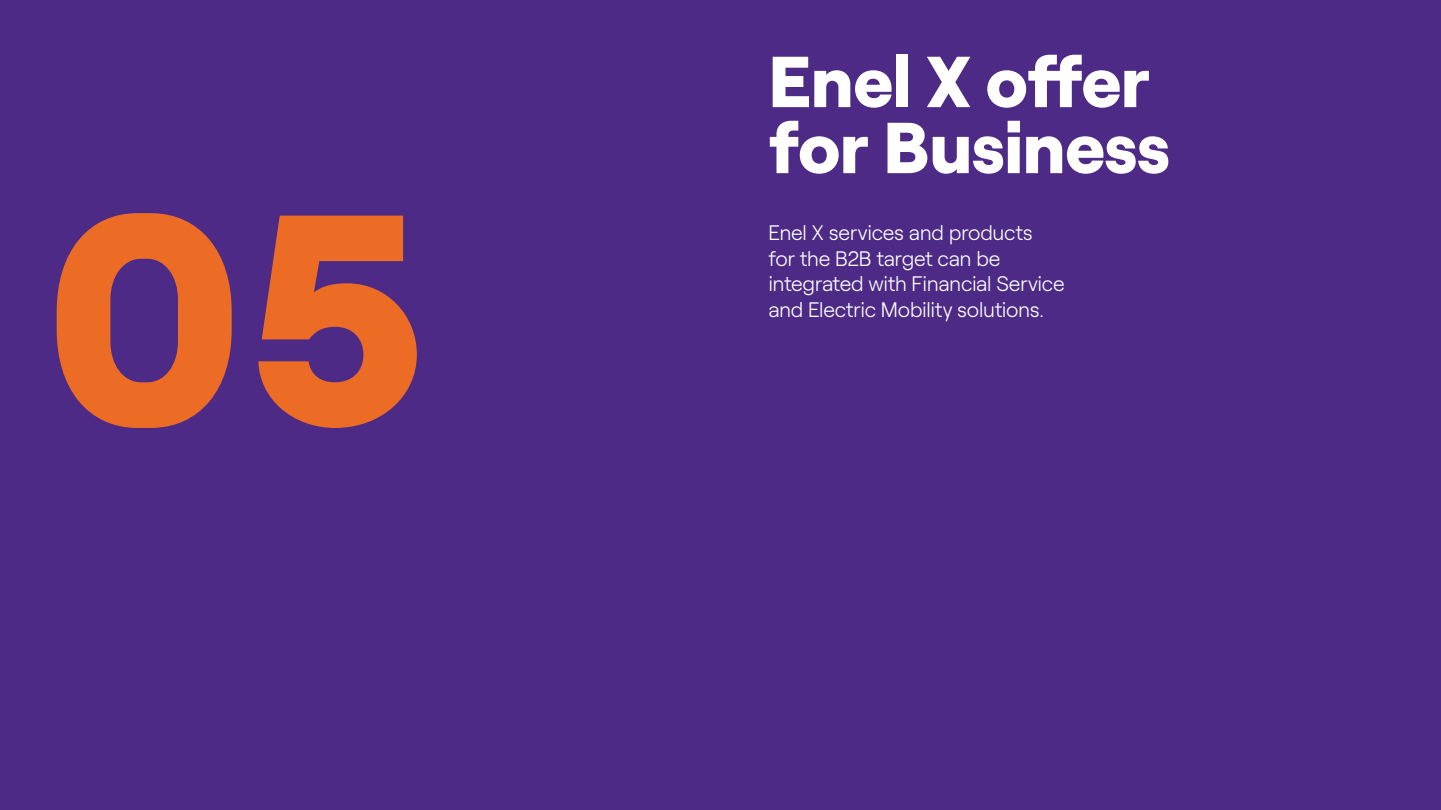
<style>
.page{position:relative;width:1441px;height:810px;background:#fff}
.page>*{position:absolute;margin:0;border:0;box-sizing:border-box;transform-origin:0 0}
.t1{font:900 300px "Roobert ENEL";color:#ed6c25}
.t2{font:900 72px/66px "Roobert ENEL";color:#fff}
.t3{font:300 21px/25.5px "Roobert ENEL";letter-spacing:-.015em;color:#fff}
</style>
<div class="page">
<div style="left:0;top:0;width:1440px;height:810px;background:#4d2a86"></div>
<h1 class="t1" style="left:45px;top:84px;width:385px">05</h1>
<h2 class="t2" style="left:768px;top:42px;width:403px">Enel X offer for Business</h2>
<p class="t3" style="left:768px;top:218px;width:298px">Enel X services and products for the B2B target can be integrated with Financial Service and Electric Mobility solutions.</p>
</div>
